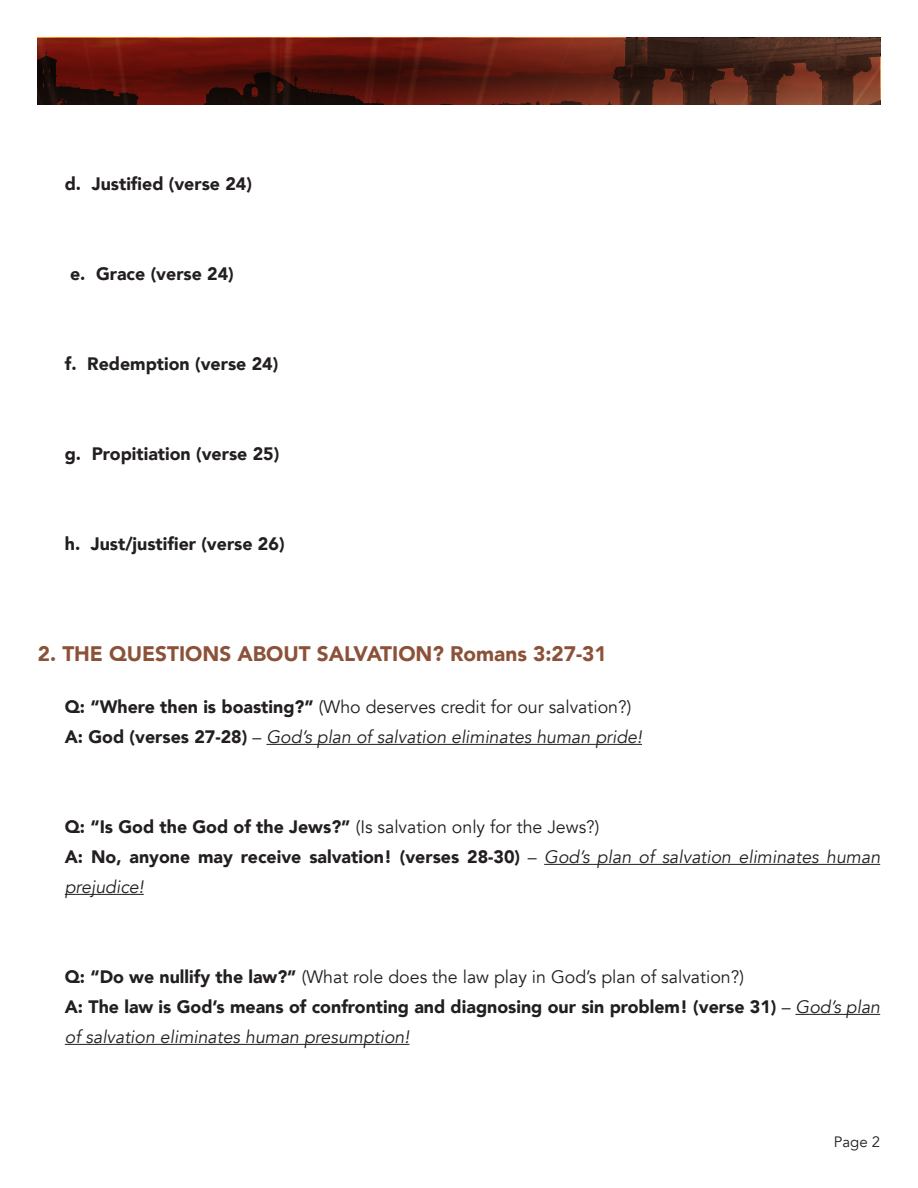
<style>
.page{position:relative;width:918px;height:1188px;background:#fff}
.page>*{position:absolute;margin:0;border:0;box-sizing:border-box;transform-origin:0 0}
.t1{font:900 21px "Avenir";color:#8c5239}
.t2{font:900 18px/30px "Avenir";color:#231f20}
.t3{font:18px "Avenir";color:#231f20}
.t4{font:italic 18px/30px "Avenir";color:#231f20}
.t5{font:15px "Avenir";color:#231f20}
.s1{font-weight:900}
.s2{font-weight:900;font-style:normal}
.s3{font-style:normal}
.s4{font-weight:400}
.s5{font-weight:400;font-style:italic}
</style>
<div class="page">
<svg style="left:38px;top:38px;width:842px;height:67px;background:#551c12"></svg>
<hr style="left:266px;top:744px;width:376px;height:1px;background:#231f20">
<hr style="left:544px;top:864px;width:336px;height:1px;background:#231f20">
<hr style="left:65px;top:894px;width:79px;height:1px;background:#231f20">
<hr style="left:796px;top:1014px;width:84px;height:1px;background:#231f20">
<hr style="left:65px;top:1044px;width:344px;height:1px;background:#231f20">
<p class="t2" style="left:65px;top:168px;width:189px">d. Justified (verse 24)</p>
<p class="t2" style="left:70px;top:258px;width:165px">e. Grace (verse 24)</p>
<p class="t2" style="left:65px;top:348px;width:215px">f. Redemption (verse 24)</p>
<p class="t2" style="left:65px;top:438px;width:216px">g. Propitiation (verse 25)</p>
<p class="t2" style="left:65px;top:528px;width:221px">h. Just/justifier (verse 26)</p>
<p class="t1" style="left:38px;top:636px;width:570px">2. THE QUESTIONS ABOUT SALVATION? Romans 3:27-31</p>
<p class="t3" style="left:65px;top:696px;width:568px"><span class="s1">Q: “Where then is boasting?”</span> (Who deserves credit for our salvation?)</p>
<p class="t4" style="left:65px;top:722px;width:579px"><span class="s2">A: God (verses 27-28)</span> <span class="s3">–</span> God’s plan of salvation eliminates human pride!</p>
<p class="t3" style="left:65px;top:816px;width:536px"><span class="s1">Q: “Is God the God of the Jews?”</span> (Is salvation only for the Jews?)</p>
<p class="t4" style="left:65px;top:842px;width:817px"><span class="s2">A: No, anyone may receive salvation! (verses 28-30)</span> <span class="s3">–</span> God’s plan of salvation eliminates human prejudice!</p>
<p class="t3" style="left:65px;top:966px;width:681px"><span class="s1">Q: “Do we nullify the law?”</span> (What role does the law play in God’s plan of salvation?)</p>
<p class="t2" style="left:65px;top:991px;width:817px">A: The law is God’s means of confronting and diagnosing our sin problem! (verse 31) <span class="s4">–</span> <span class="s5">God’s plan of salvation eliminates human presumption!</span></p>
<p class="t5" style="left:834px;top:1133px;width:48px">Page 2</p>
</div>
